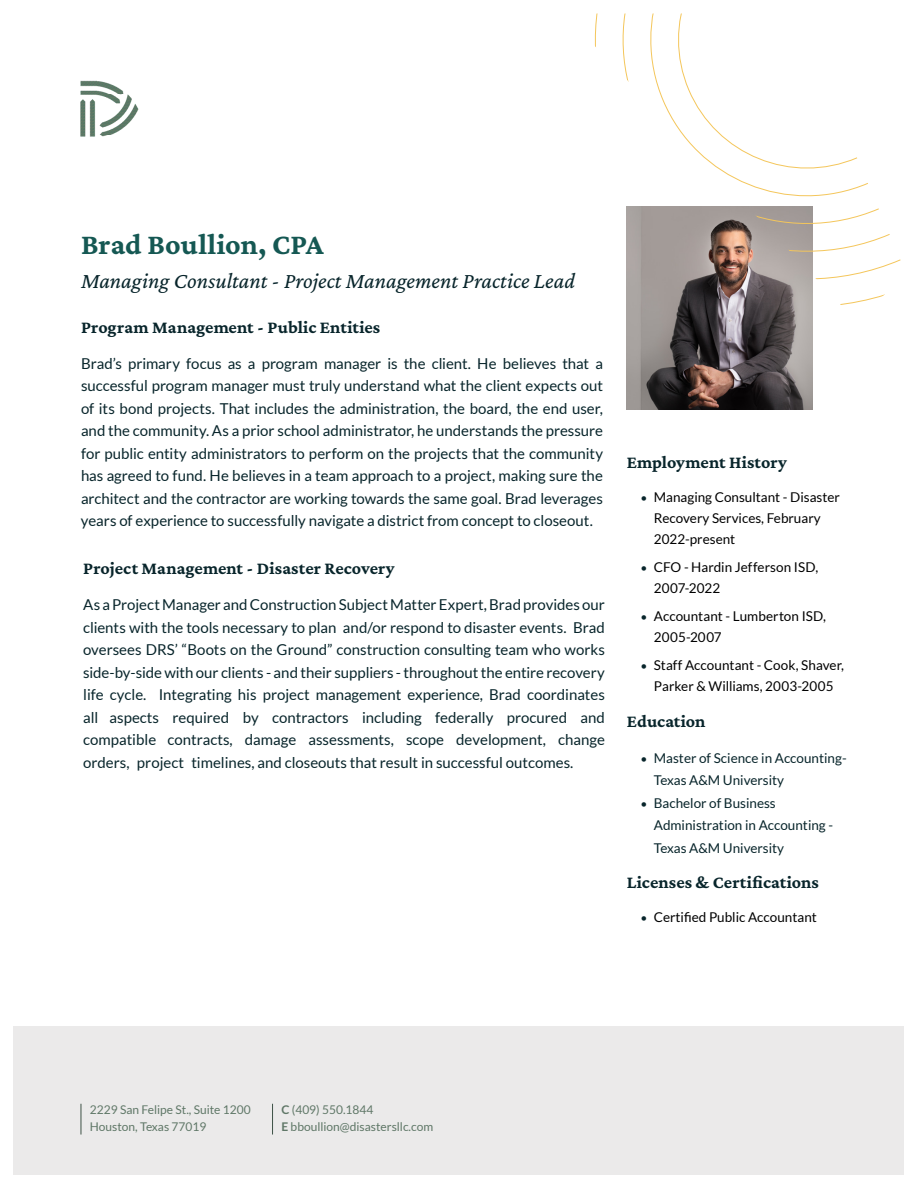
<style>
.page{position:relative;width:918px;height:1188px;background:#fff}
.page>*{position:absolute;margin:0;border:0;box-sizing:border-box;transform-origin:0 0}
.H1_Dark_Green{font:700 30px "Crimson Pro";color:#155853}
.H1_Dark_Green-2{font:italic 22.5px "Crimson Pro";color:#08252b}
.H1_Dark_Green-3{font:700 18px "Crimson Pro";letter-spacing:.005em;color:#08252b}
.Bullet{font:700 18px "Crimson Pro";letter-spacing:.005em;color:#08252b}
.intro{font:700 18px "Crimson Pro";letter-spacing:-.005em;color:#08252b}
.H1_Dark_Green-4{font:15px/22.5px "Lato";color:#08252b;text-align:justify}
.t1{font:13.5px/21px "Lato";color:#000}
.t2{font:13.5px/22.5px "Lato";color:#08252b}
.Information{font:12px "Lato";color:#5f7767}
.s1{font-size:12px;color:#08252b}
.s2{font-size:12px}
.s3{font-weight:700}
</style>
<div class="page">
<div style="left:14px;top:1026px;width:890px;height:148px;background:#ebeaea"></div>
<img style="left:80px;top:80px;width:59px;height:57px">
<hr style="left:81px;top:1104px;width:1px;height:31px;background:#3e5246">
<hr style="left:272px;top:1104px;width:1px;height:31px;background:#3e5246">
<img style="left:627px;top:316px;width:185px;height:93px">
<svg style="left:594px;top:14px;width:307px;height:302px"></svg>
<p class="H1_Dark_Green" style="left:81px;top:225px;width:244px">Brad Boullion, CPA</p>
<p class="H1_Dark_Green-2" style="left:81px;top:266px;width:496px">Managing Consultant - Project Management Practice Lead</p>
<p class="H1_Dark_Green-3" style="left:81px;top:315px;width:301px">Program Management - Public Entities</p>
<p class="H1_Dark_Green-4" style="left:81px;top:352px;width:524px">Brad’s primary focus as a program manager is the client. He believes that a successful program manager must truly understand what the client expects out of its bond projects. That includes the administration, the board, the end user, and the community. As a prior school administrator, he understands the pressure for public entity administrators to perform on the projects that the community has agreed to fund. He believes in a team approach to a project, making sure the architect and the contractor are working towards the same goal. Brad leverages years of experience to successfully navigate a district from concept to closeout.</p>
<p class="H1_Dark_Green-3" style="left:83px;top:557px;width:313px">Project Management - Disaster Recovery</p>
<p class="H1_Dark_Green-4" style="left:83px;top:594px;width:523px">As a Project Manager and Construction Subject Matter Expert, Brad provides our clients with the tools necessary to plan and/or respond to disaster events. Brad oversees DRS’ “Boots on the Ground” construction consulting team who works side-by-side with our clients - and their suppliers - throughout the entire recovery life cycle. Integrating his project management experience, Brad coordinates all aspects required by contractors including federally procured and compatible contracts, damage assessments, scope development, change orders, project timelines, and closeouts that result in successful outcomes.</p>
<p class="Bullet" style="left:627px;top:451px;width:162px">Employment History</p>
<p class="t1" style="left:654px;top:487px;width:188px;text-indent:-14px"><span class="s1">•</span> Managing Consultant - Disaster<br>Recovery Services, February<br>2022-present</p>
<p class="t1" style="left:654px;top:557px;width:166px;text-indent:-14px"><span class="s1">•</span> CFO - Hardin Jefferson ISD,<br>2007-2022</p>
<p class="t1" style="left:654px;top:606px;width:174px;text-indent:-14px"><span class="s1">•</span> Accountant - Lumberton ISD,<br>2005-2007</p>
<p class="t1" style="left:640px;top:654px;width:205px;text-align:center"><span class="s1">•</span> Staff Accountant - Cook, Shaver,<br>Parker &amp; Williams, 2003-2005</p>
<p class="intro" style="left:627px;top:709px;width:80px">Education</p>
<p class="t2" style="left:654px;top:747px;width:194px;text-indent:-14px"><span class="s2">•</span> Master of Science in Accounting-<br>Texas A&amp;M University</p>
<p class="t2" style="left:654px;top:792px;width:181px;text-indent:-14px"><span class="s2">•</span> Bachelor of Business<br>Administration in Accounting -<br>Texas A&amp;M University</p>
<p class="Bullet" style="left:627px;top:871px;width:194px">Licenses &amp; Certifications</p>
<p class="t1" style="left:640px;top:907px;width:178px"><span class="s1">•</span> Certified Public Accountant</p>
<p class="Information" style="left:90px;top:1103px;width:162px">2229 San Felipe St., Suite 1200</p>
<p class="Information" style="left:90px;top:1120px;width:118px">Houston, Texas 77019</p>
<p class="Information" style="left:281px;top:1103px;width:94px"><span class="s3">C</span> (409) 550.1844</p>
<p class="Information" style="left:281px;top:1120px;width:153px"><span class="s3">E</span> bboullion@disastersllc.com</p>
</div>
